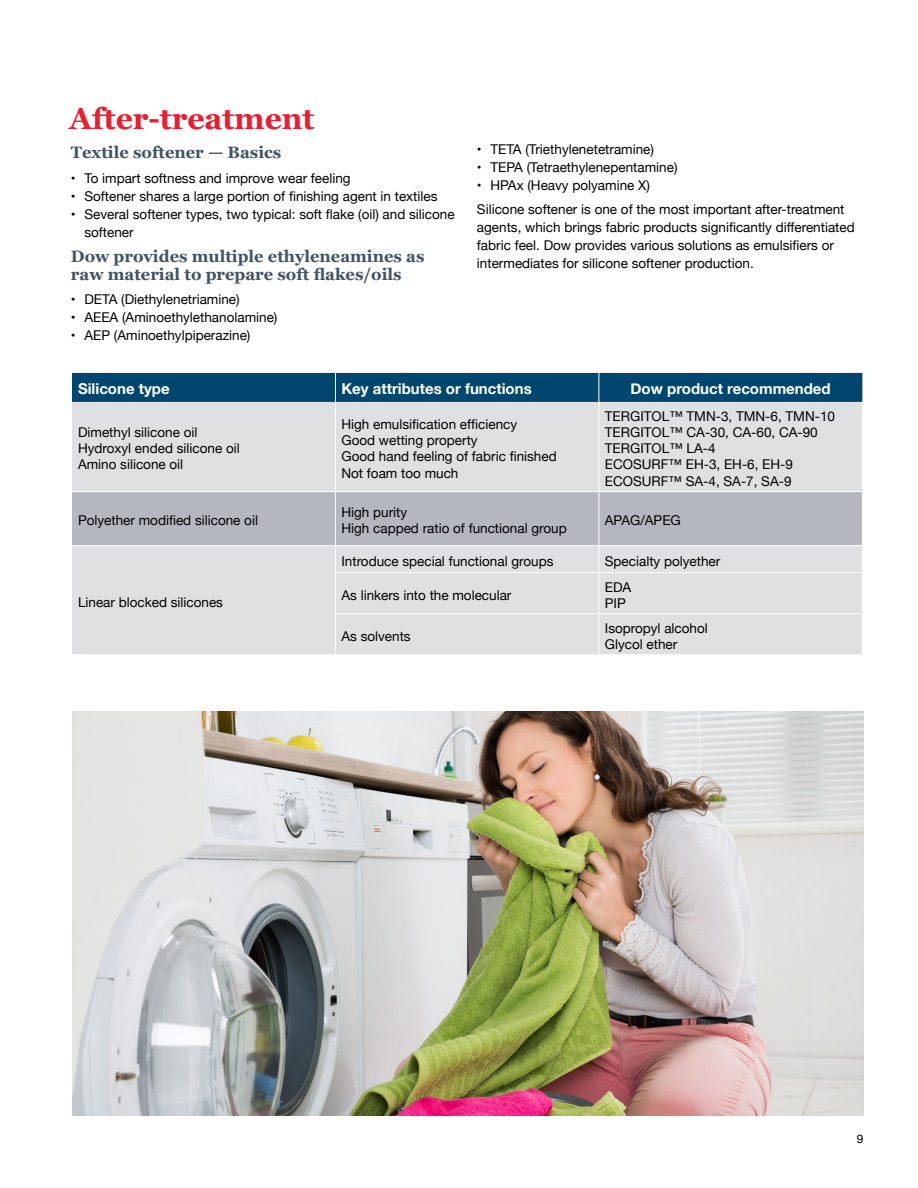
<style>
.page{position:relative;width:918px;height:1188px;background:#fff}
.page>*{position:absolute;margin:0;border:0;box-sizing:border-box;transform-origin:0 0}
.t1{font:700 30px "Georgia";color:#ed1c2f}
.t2{font:700 16.5px/18px "Georgia";color:#415465}
.t3{font:700 15px "Helvetica Neue";color:#fff}
.t4{font:13.5px/16.2px "Helvetica Neue";color:#000}
.t5{font:12px "Helvetica Neue";color:#000}
</style>
<div class="page">
<div style="left:72px;top:402px;width:790px;height:252px;background:#e0e0e3"></div>
<hr style="left:72px;top:491px;width:263px;height:1px;background:#fff">
<hr style="left:335px;top:491px;width:264px;height:1px;background:#fff">
<hr style="left:599px;top:491px;width:264px;height:1px;background:#fff">
<hr style="left:335px;top:572px;width:264px;height:1px;background:#fff">
<hr style="left:599px;top:572px;width:264px;height:1px;background:#fff">
<hr style="left:335px;top:613px;width:264px;height:1px;background:#fff">
<hr style="left:599px;top:613px;width:264px;height:1px;background:#fff">
<hr style="left:599px;top:402px;width:1px;height:89px;background:#fff">
<hr style="left:599px;top:573px;width:1px;height:40px;background:#fff">
<hr style="left:599px;top:614px;width:1px;height:40px;background:#fff">
<div style="left:72px;top:372px;width:790px;height:30px;background:#00466f"></div>
<hr style="left:335px;top:402px;width:1px;height:89px;background:#fff">
<svg style="left:72px;top:492px;width:790px;height:80px"></svg>
<hr style="left:335px;top:573px;width:1px;height:40px;background:#fff">
<hr style="left:335px;top:614px;width:1px;height:40px;background:#fff">
<img style="left:72px;top:712px;width:792px;height:404px">
<h1 class="t1" style="left:69px;top:99px;width:247px">After-treatment</h1>
<p class="t2" style="left:71px;top:144px;width:212px">Textile softener — Basics</p>
<p class="t4" style="left:71px;top:171px;width:281px">• To impart softness and improve wear feeling</p>
<p class="t4" style="left:71px;top:189px;width:368px">• Softener shares a large portion of finishing agent in textiles</p>
<p class="t4" style="left:84px;top:206px;width:372px;line-height:18px;text-indent:-14px">• Several softener types, two typical: soft flake (oil) and silicone softener</p>
<p class="t2" style="left:71px;top:247px;width:355px">Dow provides multiple ethyleneamines as raw material to prepare soft flakes/oils</p>
<p class="t4" style="left:71px;top:292px;width:170px">• DETA (Diethylenetriamine)</p>
<p class="t4" style="left:71px;top:310px;width:208px">• AEEA (Aminoethylethanolamine)</p>
<p class="t4" style="left:71px;top:328px;width:181px">• AEP (Aminoethylpiperazine)</p>
<p class="t4" style="left:477px;top:142px;width:179px">• TETA (Triethylenetetramine)</p>
<p class="t4" style="left:477px;top:160px;width:202px">• TEPA (Tetraethylenepentamine)</p>
<p class="t4" style="left:477px;top:173px;width:369px;line-height:24.8px">• HPAx (Heavy polyamine X)<br>Silicone softener is one of the most important after-treatment</p>
<p class="t4" style="left:477px;top:219px;width:379px;line-height:18px">agents, which brings fabric products significantly differentiated fabric feel. Dow provides various solutions as emulsifiers or intermediates for silicone softener production.</p>
<p class="t3" style="left:78px;top:377px;width:93px">Silicone type</p>
<p class="t3" style="left:341px;top:377px;width:192px">Key attributes or functions</p>
<p class="t3" style="left:631px;top:377px;width:202px">Dow product recommended</p>
<p class="t4" style="left:78px;top:425px;width:163px">Dimethyl silicone oil<br>Hydroxyl ended silicone oil<br>Amino silicone oil</p>
<p class="t4" style="left:341px;top:417px;width:217px">High emulsification efficiency<br>Good wetting property<br>Good hand feeling of fabric finished<br>Not foam too much</p>
<p class="t4" style="left:605px;top:409px;width:232px">TERGITOL™ TMN-3, TMN-6, TMN-10<br>TERGITOL™ CA-30, CA-60, CA-90<br>TERGITOL™ LA-4<br>ECOSURF™ EH-3, EH-6, EH-9<br>ECOSURF™ SA-4, SA-7, SA-9</p>
<p class="t4" style="left:78px;top:513px;width:182px">Polyether modified silicone oil</p>
<p class="t4" style="left:341px;top:505px;width:227px">High purity<br>High capped ratio of functional group</p>
<p class="t4" style="left:605px;top:513px;width:77px">APAG/APEG</p>
<p class="t4" style="left:78px;top:595px;width:147px">Linear blocked silicones</p>
<p class="t4" style="left:341px;top:553px;width:214px">Introduce special functional groups</p>
<p class="t4" style="left:605px;top:553px;width:117px">Specialty polyether</p>
<p class="t4" style="left:341px;top:587px;width:172px">As linkers into the molecular</p>
<p class="t4" style="left:605px;top:579px;width:28px">EDA<br>PIP</p>
<p class="t4" style="left:341px;top:629px;width:71px">As solvents</p>
<p class="t4" style="left:605px;top:620px;width:105px">Isopropyl alcohol<br>Glycol ether</p>
<p class="t5" style="left:857px;top:1130px;width:8px">9</p>
</div>
